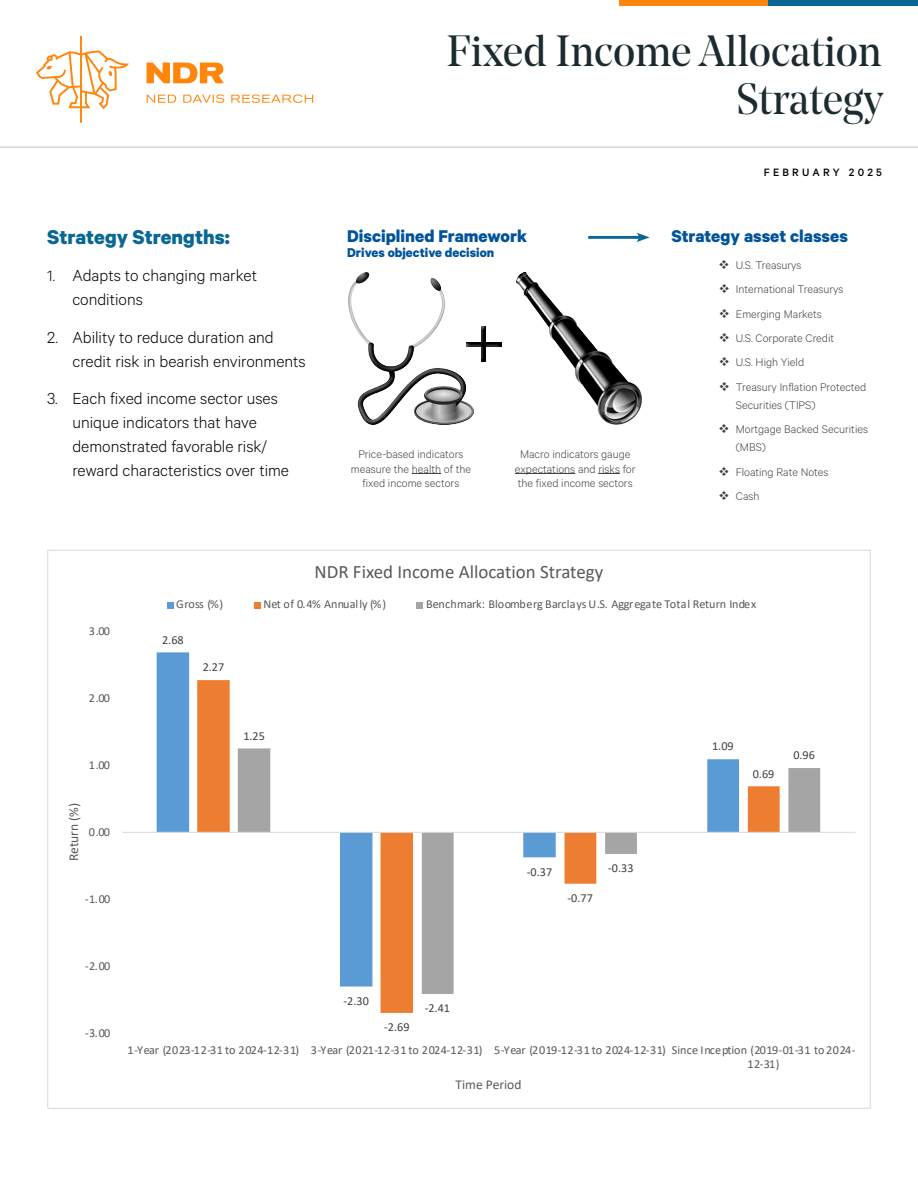
<style>
.page{position:relative;width:918px;height:1188px;background:#fff}
.page>*{position:absolute;margin:0;border:0;box-sizing:border-box;transform-origin:0 0}
.t1{font:43.5px/48px "Noe Display";color:#1c2b30;text-align:right}
.t2{font:700 22.5px "Calibre";color:#096794}
.t3{font:700 19.2px "Calibre";color:#00539b}
.t4{font:18.9px "Calibri";color:#595959}
.t5{font:300 18px/24px "Calibre";color:#000}
.t6{font:300 14.4px "Calibre";color:#000}
.t7{font:700 14.4px "Calibre";color:#00539b}
.t8{font:13.5px "Calibri";color:#595959}
.t9{font:300 12.45px/14.4px "Calibre";color:#414042;text-align:center}
.t10{font:12.15px/14.9px "Calibri";letter-spacing:.05em;color:#595959}
.t11{font:12.15px "Calibri";color:#595959}
.t12{font:12.15px "Calibri";color:#404040}
.t13{font:500 12px "Calibre";letter-spacing:.27em;color:#000}
.s1{font-size:16.8px}
</style>
<div class="page">
<hr style="left:0;top:147px;width:918px;height:1px;background:#d0c7bb">
<svg style="left:36px;top:36px;width:93px;height:87px"></svg>
<svg style="left:147px;top:94px;width:166px;height:9px"></svg>
<svg style="left:147px;top:63px;width:77px;height:20px"></svg>
<div style="left:619px;top:0;width:150px;height:5px;background:#ff850b"></div>
<div style="left:769px;top:0;width:149px;height:5px;background:#096794"></div>
<hr style="left:588px;top:236px;width:54px;height:3px;background:#096794">
<svg style="left:636px;top:233px;width:14px;height:9px"></svg>
<div style="left:466px;top:341px;width:36px;height:6px;background:#000;opacity:.5"></div>
<div style="left:481px;top:326px;width:6px;height:36px;background:#000;opacity:.5"></div>
<img style="left:517px;top:273px;width:124px;height:151px">
<svg style="left:412px;top:473px;width:29px;height:1px"></svg>
<img style="left:349px;top:273px;width:125px;height:151px">
<hr style="left:515px;top:473px;width:60px;height:1px;background:#414042">
<svg style="left:598px;top:473px;width:22px;height:1px"></svg>
<div style="left:157px;top:652px;width:33px;height:180px;background:#5b9bd5"></div>
<svg style="left:197px;top:680px;width:216px;height:333px"></svg>
<svg style="left:238px;top:748px;width:582px;height:246px"></svg>
<hr style="left:122px;top:832px;width:733px;height:1px;background:#d9d9d9">
<div style="left:167px;top:602px;width:7px;height:6px;background:#5b9bd5"></div>
<div style="left:254px;top:602px;width:7px;height:6px;background:#ed7d31"></div>
<div style="left:416px;top:602px;width:7px;height:6px;background:#a5a5a5"></div>
<p class="t1" style="left:447px;top:26px;width:438px">Fixed Income Allocation<br>Strategy</p>
<p class="t6" style="left:530px;top:44px;width:173px">across sectors and geographies</p>
<p class="t2" style="left:47px;top:223px;width:184px">Strategy Strengths:</p>
<p class="t5" style="left:72px;top:263px;width:186px;text-indent:-25px"><span class="s1">1.</span> Adapts to changing market conditions</p>
<p class="t5" style="left:72px;top:324px;width:235px;text-indent:-25px">2. Ability to reduce duration and credit risk in bearish environments</p>
<p class="t5" style="left:72px;top:386px;width:218px;text-indent:-25px">3. Each fixed income sector uses unique indicators that have demonstrated favorable risk/ reward characteristics over time</p>
<p class="t3" style="left:347px;top:224px;width:181px">Disciplined Framework</p>
<p class="t7" style="left:347px;top:244px;width:149px">Drives objective decision</p>
<p class="t9" style="left:351px;top:447px;width:122px">Price-based indicators measure the health of the fixed income sectors</p>
<p class="t9" style="left:515px;top:447px;width:122px">Macro indicators gauge expectations and risks for the fixed income sectors</p>
<p class="t4" style="left:315px;top:559px;width:290px">NDR Fixed Income Allocation Strategy</p>
<p class="t13" style="left:764px;top:165px;width:120px">FEBRUARY 2025</p>
<p class="t3" style="left:671px;top:225px;width:178px">Strategy asset classes</p>
<p class="t9" style="left:719px;top:258px;width:84px">❖ U.S. Treasurys</p>
<p class="t9" style="left:719px;top:282px;width:126px">❖ International Treasurys</p>
<p class="t9" style="left:719px;top:306px;width:105px">❖ Emerging Markets</p>
<p class="t9" style="left:719px;top:330px;width:117px">❖ U.S. Corporate Credit</p>
<p class="t9" style="left:719px;top:355px;width:87px">❖ U.S. High Yield</p>
<p class="t9" style="left:736px;top:377px;width:132px;line-height:18.1px;text-align:left;text-indent:-17px">❖ Treasury Inflation Protected<br>Securities (TIPS)</p>
<p class="t9" style="left:736px;top:420px;width:134px;line-height:18.1px;text-align:left;text-indent:-17px">❖ Mortgage Backed Securities (MBS)</p>
<p class="t9" style="left:719px;top:464px;width:111px">❖ Floating Rate Notes</p>
<p class="t9" style="left:719px;top:488px;width:42px">❖ Cash</p>
<p class="t11" style="left:89px;top:622px;width:23px">3.00</p>
<p class="t11" style="left:89px;top:689px;width:23px">2.00</p>
<p class="t11" style="left:89px;top:756px;width:23px">1.00</p>
<p class="t8" style="left:64px;top:861px;width:60px;rotate:-90deg">Return (%)</p>
<p class="t11" style="left:89px;top:824px;width:23px">0.00</p>
<p class="t11" style="left:85px;top:891px;width:27px">-1.00</p>
<p class="t11" style="left:176px;top:596px;width:48px">Gross (%)</p>
<p class="t11" style="left:263px;top:596px;width:124px">Net of 0.4% Annually (%)</p>
<p class="t11" style="left:426px;top:596px;width:332px">Benchmark: Bloomberg Barclays U.S. Aggregate Total Return Index</p>
<p class="t12" style="left:162px;top:631px;width:23px">2.68</p>
<p class="t12" style="left:203px;top:659px;width:23px">2.27</p>
<p class="t12" style="left:243px;top:727px;width:23px">1.25</p>
<p class="t12" style="left:712px;top:738px;width:23px">1.09</p>
<p class="t12" style="left:753px;top:765px;width:23px">0.69</p>
<p class="t12" style="left:793px;top:747px;width:23px">0.96</p>
<p class="t12" style="left:527px;top:863px;width:27px">-0.37</p>
<p class="t12" style="left:568px;top:890px;width:27px">-0.77</p>
<p class="t12" style="left:608px;top:860px;width:27px">-0.33</p>
<p class="t11" style="left:85px;top:958px;width:27px">-2.00</p>
<p class="t11" style="left:85px;top:1025px;width:27px">-3.00</p>
<p class="t12" style="left:344px;top:992px;width:27px">-2.30</p>
<p class="t12" style="left:384px;top:1019px;width:27px">-2.69</p>
<p class="t12" style="left:425px;top:1000px;width:27px">-2.41</p>
<p class="t10" style="left:747px;top:1042px;width:110px;text-indent:-620px">1-Year (2023-12-31 to 2024-12-31) 3-Year (2021-12-31 to 2024-12-31) 5-Year (2019-12-31 to 2024-12-31) Since Inception (2019-01-31 to 2024-<br>12-31)</p>
<p class="t8" style="left:456px;top:1075px;width:68px">Time Period</p>
</div>
